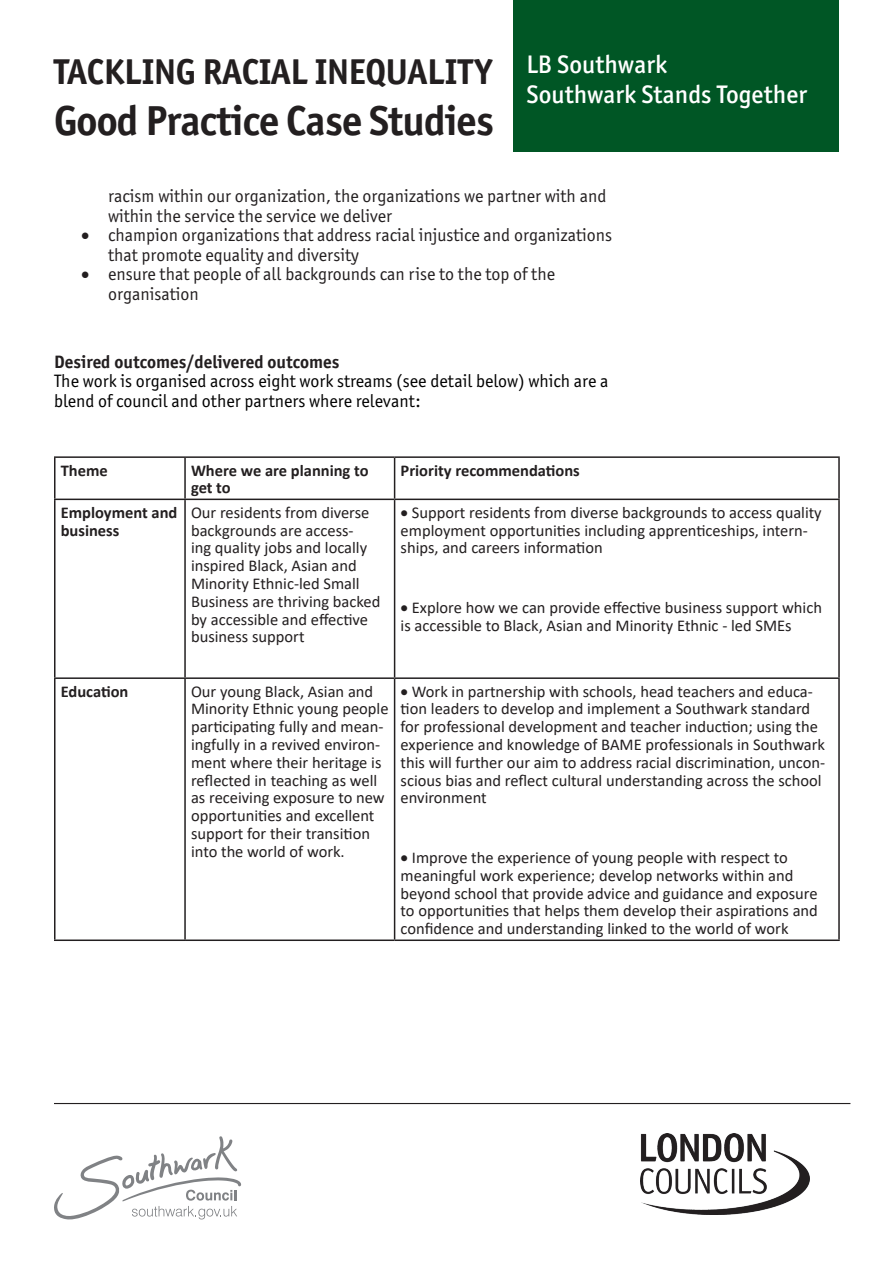
<style>
.page{position:relative;width:893px;height:1263px;background:#fff}
.page>*{position:absolute;margin:0;border:0;box-sizing:border-box;transform-origin:0 0}
.t1{font:700 42px "Officina Sans ITC Pro";letter-spacing:-.02em;color:#231f20}
.t2{font:700 36px "Officina Sans ITC Pro";letter-spacing:-.01em;color:#231f20}
.t3{font:500 25.5px "Officina Sans ITC Pro";color:#fff}
.t4{font:18px/19.5px "Officina Sans ITC Pro";color:#231f20}
.t5{font:18px/19.5px "Officina Sans ITC Pro";color:#000}
.t6{font:700 18px "Officina Sans ITC Pro";color:#231f20}
.t7{font:16.5px/17.9px "Calibri";color:#231f20}
.t8{font:700 16.5px/17.9px "Calibri";color:#231f20}
</style>
<div class="page">
<hr style="left:54px;top:1103px;width:796px;height:1px;background:#231f20">
<hr style="left:54px;top:456px;width:131px;height:2px;background:#231f20">
<hr style="left:54px;top:458px;width:2px;height:41px;background:#231f20">
<hr style="left:185px;top:456px;width:210px;height:2px;background:#231f20">
<hr style="left:184px;top:458px;width:2px;height:41px;background:#231f20">
<hr style="left:395px;top:456px;width:445px;height:2px;background:#231f20">
<hr style="left:394px;top:458px;width:1px;height:41px;background:#231f20">
<hr style="left:838px;top:458px;width:2px;height:41px;background:#231f20">
<hr style="left:54px;top:499px;width:131px;height:1px;background:#231f20">
<hr style="left:54px;top:500px;width:2px;height:177px;background:#231f20">
<hr style="left:185px;top:499px;width:210px;height:1px;background:#231f20">
<hr style="left:184px;top:500px;width:2px;height:177px;background:#231f20">
<hr style="left:395px;top:499px;width:445px;height:1px;background:#231f20">
<hr style="left:394px;top:500px;width:1px;height:177px;background:#231f20">
<hr style="left:838px;top:500px;width:2px;height:177px;background:#231f20">
<hr style="left:54px;top:677px;width:131px;height:2px;background:#231f20">
<hr style="left:54px;top:679px;width:2px;height:260px;background:#231f20">
<hr style="left:185px;top:677px;width:210px;height:2px;background:#231f20">
<hr style="left:184px;top:679px;width:2px;height:260px;background:#231f20">
<hr style="left:395px;top:677px;width:445px;height:2px;background:#231f20">
<hr style="left:394px;top:679px;width:1px;height:260px;background:#231f20">
<hr style="left:838px;top:679px;width:2px;height:260px;background:#231f20">
<hr style="left:54px;top:939px;width:131px;height:2px;background:#231f20">
<hr style="left:185px;top:939px;width:210px;height:2px;background:#231f20">
<hr style="left:395px;top:939px;width:445px;height:2px;background:#231f20">
<div style="left:514px;top:0;width:325px;height:152px;background:#005625"></div>
<img style="left:641px;top:1133px;width:169px;height:81px">
<svg style="left:54px;top:1136px;width:187px;height:83px"></svg>
<p class="t2" style="left:54px;top:50px;width:440px">TACKLING RACIAL INEQUALITY</p>
<p class="t1" style="left:54px;top:94px;width:441px">Good Practice Case Studies</p>
<p class="t3" style="left:527px;top:49px;width:142px">LB Southwark</p>
<p class="t3" style="left:527px;top:79px;width:282px">Southwark Stands Together</p>
<p class="t4" style="left:108px;top:186px;width:500px">racism within our organization, the organizations we partner with and within the service the service we deliver</p>
<p class="t4" style="left:108px;top:225px;width:505px;text-indent:-27px">• champion organizations that address racial injustice and organizations that promote equality and diversity</p>
<p class="t4" style="left:108px;top:264px;width:449px;text-indent:-27px">• ensure that people of all backgrounds can rise to the top of the organisation</p>
<p class="t6" style="left:54px;top:351px;width:287px">Desired outcomes/delivered outcomes</p>
<p class="t5" style="left:54px;top:371px;width:556px">The work is organised across eight work streams (see detail below) which are a blend of council and other partners where relevant:</p>
<p class="t8" style="left:61px;top:461px;width:49px">Theme</p>
<p class="t8" style="left:191px;top:461px;width:179px">Where we are planning to get to</p>
<p class="t8" style="left:401px;top:461px;width:181px">Priority recommendations</p>
<p class="t8" style="left:61px;top:503px;width:118px">Employment and business</p>
<p class="t7" style="left:191px;top:503px;width:191px">Our residents from diverse backgrounds are access-<br>ing quality jobs and locally inspired Black, Asian and<br>Minority Ethnic-led Small<br>Business are thriving backed by accessible and effective business support</p>
<p class="t7" style="left:401px;top:503px;width:423px">• Support residents from diverse backgrounds to access quality employment opportunities including apprenticeships, intern&shy;ships, and careers information</p>
<p class="t7" style="left:401px;top:598px;width:423px">• Explore how we can provide effective business support which is accessible to Black, Asian and Minority Ethnic - led SMEs</p>
<p class="t8" style="left:61px;top:682px;width:69px">Education</p>
<p class="t7" style="left:191px;top:682px;width:199px">Our young Black, Asian and<br>Minority Ethnic young people participating fully and mean&shy;ingfully in a revived environ&shy;ment where their heritage is reflected in teaching as well as receiving exposure to new opportunities and excellent support for their transition into the world of work.</p>
<p class="t7" style="left:401px;top:682px;width:426px">• Work in partnership with schools, head teachers and educa&shy;tion leaders to develop and implement a Southwark standard for professional development and teacher induction; using the experience and knowledge of BAME professionals in Southwark this will further our aim to address racial discrimination, uncon&shy;scious bias and reflect cultural understanding across the school environment</p>
<p class="t7" style="left:401px;top:848px;width:419px">• Improve the experience of young people with respect to meaningful work experience; develop networks within and beyond school that provide advice and guidance and exposure to opportunities that helps them develop their aspirations and confidence and understanding linked to the world of work</p>
</div>
